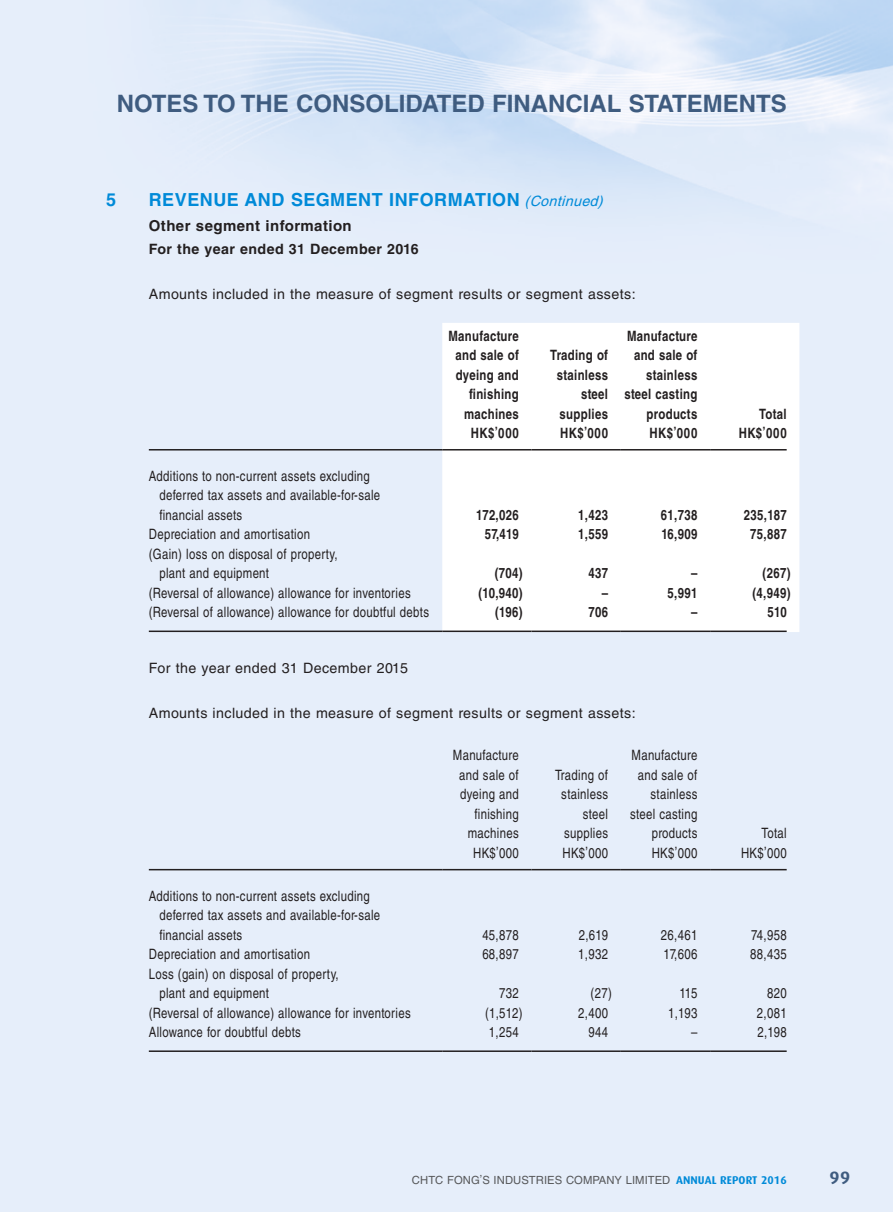
<style>
.page{position:relative;width:893px;height:1212px;background:#fff}
.page>*{position:absolute;margin:0;border:0;box-sizing:border-box;transform-origin:0 0}
.t1{font:700 24px "Helvetica LT Std";color:#3f5c80}
.Heading_1{font:700 18px "Helvetica LT Std";letter-spacing:.03em;color:#008ad8}
.t2{font:700 18px "Dax";color:#3f5c80}
.Heading_2{font:700 15px "Helvetica LT Std";letter-spacing:.03em;color:#231f20}
.Body_Text{font:14.25px/19.5px "Helvetica LT Std";letter-spacing:.03em;color:#231f20;scale:.8 1}
.Body_Text-2{font:700 14.25px "Helvetica LT Std";letter-spacing:.03em;color:#231f20;scale:.8 1}
.Body_Text-3{font:14.25px "Helvetica LT Std";letter-spacing:.03em;color:#231f20}
.Body_Text-4{font:700 14.25px "Helvetica LT Std";letter-spacing:.03em;color:#231f20}
.t3{font:11.25px "Helvetica LT Std";letter-spacing:.01em;color:#57585a}
.s1{font-weight:400;font-style:italic;font-size:14.25px}
.s2{font-family:"Dax";font-weight:700;color:#008ad8}
</style>
<div class="page">
<hr style="left:149px;top:449px;width:293px;height:1px;background:#231f20">
<hr style="left:442px;top:449px;width:89px;height:1px;background:#231f20">
<hr style="left:531px;top:449px;width:90px;height:1px;background:#231f20">
<hr style="left:621px;top:449px;width:89px;height:1px;background:#231f20">
<hr style="left:710px;top:449px;width:77px;height:1px;background:#231f20">
<hr style="left:149px;top:630px;width:293px;height:2px;background:#231f20">
<hr style="left:442px;top:630px;width:89px;height:2px;background:#231f20">
<hr style="left:531px;top:630px;width:90px;height:2px;background:#231f20">
<hr style="left:621px;top:630px;width:89px;height:2px;background:#231f20">
<hr style="left:710px;top:630px;width:77px;height:2px;background:#231f20">
<hr style="left:149px;top:869px;width:293px;height:1px;background:#231f20">
<hr style="left:442px;top:869px;width:89px;height:1px;background:#231f20">
<hr style="left:531px;top:869px;width:90px;height:1px;background:#231f20">
<hr style="left:621px;top:869px;width:89px;height:1px;background:#231f20">
<hr style="left:710px;top:869px;width:77px;height:1px;background:#231f20">
<hr style="left:149px;top:1050px;width:293px;height:2px;background:#231f20">
<hr style="left:442px;top:1050px;width:89px;height:2px;background:#231f20">
<hr style="left:531px;top:1050px;width:90px;height:2px;background:#231f20">
<hr style="left:621px;top:1050px;width:89px;height:2px;background:#231f20">
<hr style="left:710px;top:1050px;width:77px;height:2px;background:#231f20">
<h1 class="t1" style="left:117px;top:89px;width:671px">NOTES TO THE CONSOLIDATED FINANCIAL STATEMENTS</h1>
<p class="Heading_1" style="left:106px;top:189px;width:12px">5</p>
<p class="Heading_1" style="left:149px;top:189px;width:460px">REVENUE AND SEGMENT INFORMATION <span class="s1">(Continued)</span></p>
<p class="Heading_2" style="left:149px;top:217px;width:204px">Other segment information</p>
<p class="Body_Text-4" style="left:149px;top:240px;width:271px">For the year ended 31 December 2016</p>
<p class="Body_Text-3" style="left:149px;top:285px;width:488px">Amounts included in the measure of segment results or segment assets:</p>
<p class="Body_Text-2" style="left:448px;top:327px;width:89px">Manufacture</p>
<p class="Body_Text-2" style="left:455px;top:346px;width:81px">and sale of</p>
<p class="Body_Text-2" style="left:456px;top:366px;width:80px">dyeing and</p>
<p class="Body_Text-2" style="left:469px;top:385px;width:64px">finishing</p>
<p class="Body_Text-2" style="left:464px;top:405px;width:70px">machines</p>
<p class="Body_Text-2" style="left:627px;top:327px;width:89px">Manufacture</p>
<p class="Body_Text-2" style="left:634px;top:346px;width:81px">and sale of</p>
<p class="Body_Text-2" style="left:646px;top:366px;width:66px">stainless</p>
<p class="Body_Text-2" style="left:624px;top:385px;width:93px">steel casting</p>
<p class="Body_Text-2" style="left:647px;top:405px;width:65px">products</p>
<p class="Body_Text-2" style="left:759px;top:405px;width:36px">Total</p>
<p class="Body_Text-2" style="left:550px;top:346px;width:74px">Trading of</p>
<p class="Body_Text-2" style="left:557px;top:366px;width:66px">stainless</p>
<p class="Body_Text-2" style="left:581px;top:385px;width:35px">steel</p>
<p class="Body_Text-2" style="left:560px;top:405px;width:62px">supplies</p>
<p class="Body_Text" style="left:159px;top:466px;width:278px;text-indent:-11px">Additions to non-current assets excluding deferred tax assets and available-for-sale financial assets</p>
<p class="Body_Text-2" style="left:471px;top:424px;width:61px">HK$’000</p>
<p class="Body_Text-2" style="left:560px;top:424px;width:61px">HK$’000</p>
<p class="Body_Text-2" style="left:650px;top:424px;width:61px">HK$’000</p>
<p class="Body_Text-2" style="left:739px;top:424px;width:61px">HK$’000</p>
<p class="Body_Text-2" style="left:476px;top:506px;width:55px">172,026</p>
<p class="Body_Text-2" style="left:578px;top:506px;width:39px">1,423</p>
<p class="Body_Text-2" style="left:661px;top:506px;width:47px">61,738</p>
<p class="Body_Text-2" style="left:744px;top:506px;width:55px">235,187</p>
<p class="Body_Text" style="left:149px;top:525px;width:203px">Depreciation and amortisation</p>
<p class="Body_Text-2" style="left:485px;top:526px;width:44px">57,419</p>
<p class="Body_Text-2" style="left:578px;top:526px;width:39px">1,559</p>
<p class="Body_Text-2" style="left:661px;top:526px;width:47px">16,909</p>
<p class="Body_Text-2" style="left:750px;top:526px;width:47px">75,887</p>
<p class="Body_Text" style="left:159px;top:544px;width:224px;text-indent:-11px">(Gain) loss on disposal of property, plant and equipment</p>
<p class="Body_Text-2" style="left:495px;top:565px;width:36px">(704)</p>
<p class="Body_Text-2" style="left:588px;top:565px;width:26px">437</p>
<p class="Body_Text-2" style="left:691px;top:565px;width:9px">–</p>
<p class="Body_Text-2" style="left:763px;top:565px;width:36px">(267)</p>
<p class="Body_Text" style="left:149px;top:583px;width:329px">(Reversal of allowance) allowance for inventories</p>
<p class="Body_Text-2" style="left:478px;top:584px;width:57px">(10,940)</p>
<p class="Body_Text-2" style="left:602px;top:584px;width:9px">–</p>
<p class="Body_Text-2" style="left:668px;top:584px;width:39px">5,991</p>
<p class="Body_Text-2" style="left:752px;top:584px;width:49px">(4,949)</p>
<p class="Body_Text" style="left:149px;top:603px;width:352px">(Reversal of allowance) allowance for doubtful debts</p>
<p class="Body_Text-2" style="left:495px;top:604px;width:36px">(196)</p>
<p class="Body_Text-2" style="left:588px;top:604px;width:26px">706</p>
<p class="Body_Text-2" style="left:691px;top:604px;width:9px">–</p>
<p class="Body_Text-2" style="left:768px;top:604px;width:25px">510</p>
<p class="Body_Text-3" style="left:149px;top:660px;width:261px">For the year ended 31 December 2015</p>
<p class="Body_Text-3" style="left:149px;top:705px;width:488px">Amounts included in the measure of segment results or segment assets:</p>
<p class="Body_Text" style="left:453px;top:746px;width:84px">Manufacture</p>
<p class="Body_Text" style="left:459px;top:765px;width:76px">and sale of</p>
<p class="Body_Text" style="left:460px;top:785px;width:75px">dyeing and</p>
<p class="Body_Text" style="left:475px;top:804px;width:57px">finishing</p>
<p class="Body_Text" style="left:468px;top:824px;width:65px">machines</p>
<p class="Body_Text" style="left:631px;top:746px;width:84px">Manufacture</p>
<p class="Body_Text" style="left:638px;top:765px;width:76px">and sale of</p>
<p class="Body_Text" style="left:651px;top:785px;width:60px">stainless</p>
<p class="Body_Text" style="left:630px;top:804px;width:86px">steel casting</p>
<p class="Body_Text" style="left:652px;top:824px;width:59px">products</p>
<p class="Body_Text" style="left:761px;top:824px;width:33px">Total</p>
<p class="Body_Text" style="left:555px;top:765px;width:68px">Trading of</p>
<p class="Body_Text" style="left:561px;top:785px;width:60px">stainless</p>
<p class="Body_Text" style="left:583px;top:804px;width:33px">steel</p>
<p class="Body_Text" style="left:564px;top:824px;width:57px">supplies</p>
<p class="Body_Text" style="left:159px;top:886px;width:278px;text-indent:-11px">Additions to non-current assets excluding deferred tax assets and available-for-sale financial assets</p>
<p class="Body_Text" style="left:473px;top:843px;width:59px">HK$’000</p>
<p class="Body_Text" style="left:562px;top:843px;width:59px">HK$’000</p>
<p class="Body_Text" style="left:652px;top:843px;width:59px">HK$’000</p>
<p class="Body_Text" style="left:741px;top:843px;width:59px">HK$’000</p>
<p class="Body_Text" style="left:482px;top:925px;width:47px">45,878</p>
<p class="Body_Text" style="left:579px;top:925px;width:38px">2,619</p>
<p class="Body_Text" style="left:661px;top:925px;width:47px">26,461</p>
<p class="Body_Text" style="left:751px;top:925px;width:46px">74,958</p>
<p class="Body_Text" style="left:149px;top:944px;width:203px">Depreciation and amortisation</p>
<p class="Body_Text" style="left:482px;top:944px;width:47px">68,897</p>
<p class="Body_Text" style="left:578px;top:944px;width:39px">1,932</p>
<p class="Body_Text" style="left:663px;top:944px;width:44px">17,606</p>
<p class="Body_Text" style="left:750px;top:944px;width:47px">88,435</p>
<p class="Body_Text" style="left:159px;top:964px;width:226px;text-indent:-11px">Loss (gain) on disposal of property, plant and equipment</p>
<p class="Body_Text" style="left:499px;top:983px;width:26px">732</p>
<p class="Body_Text" style="left:591px;top:983px;width:28px">(27)</p>
<p class="Body_Text" style="left:679px;top:983px;width:24px">115</p>
<p class="Body_Text" style="left:767px;top:983px;width:26px">820</p>
<p class="Body_Text" style="left:149px;top:1003px;width:329px">(Reversal of allowance) allowance for inventories</p>
<p class="Body_Text" style="left:485px;top:1003px;width:48px">(1,512)</p>
<p class="Body_Text" style="left:578px;top:1003px;width:39px">2,400</p>
<p class="Body_Text" style="left:668px;top:1003px;width:38px">1,193</p>
<p class="Body_Text" style="left:757px;top:1003px;width:39px">2,081</p>
<p class="Body_Text" style="left:149px;top:1022px;width:192px">Allowance for doubtful debts</p>
<p class="Body_Text" style="left:489px;top:1022px;width:39px">1,254</p>
<p class="Body_Text" style="left:588px;top:1022px;width:26px">944</p>
<p class="Body_Text" style="left:691px;top:1022px;width:9px">–</p>
<p class="Body_Text" style="left:757px;top:1022px;width:38px">2,198</p>
<p class="t3" style="left:412px;top:1173px;width:376px">CHTC FONG’S INDUSTRIES COMPANY LIMITED <span class="s2">ANNUAL REPORT 2016</span></p>
<p class="t2" style="left:830px;top:1167px;width:22px">99</p>
</div>
